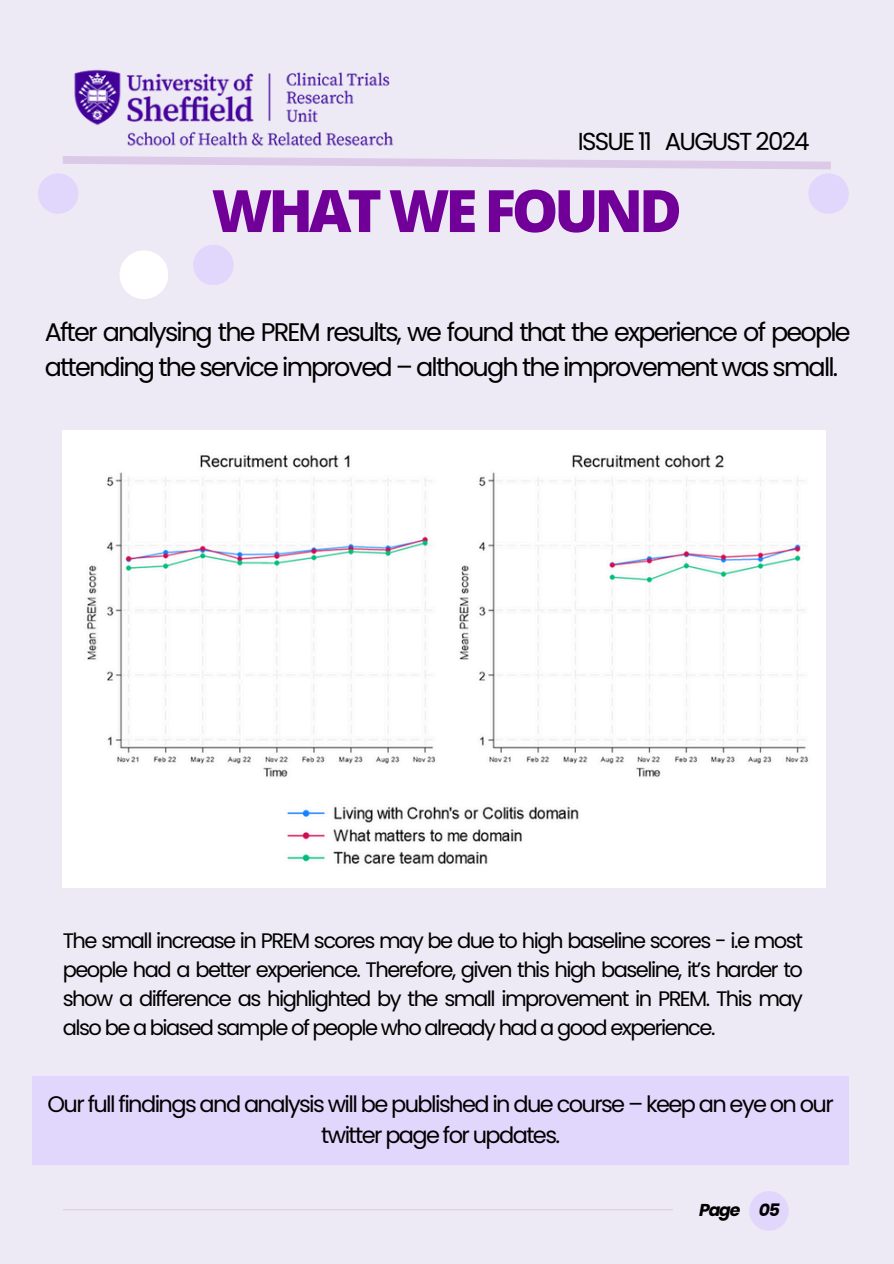
<style>
.page{position:relative;width:894px;height:1264px;background:#fff}
.page>*{position:absolute;margin:0;border:0;box-sizing:border-box;transform-origin:0 0}
.t1{font:800 58.5px "Open Sans";letter-spacing:-.07em;color:#700098}
.t2{font:25.5px/34.8px "Poppins";letter-spacing:-.07em;color:#000}
.t3{font:24.6px "Poppins";letter-spacing:-.07em;color:#000}
.t4{font:22.5px/30.3px "Poppins";letter-spacing:-.07em;color:#000;text-align:center}
.t5{font:21px/29.2px "Poppins";letter-spacing:-.07em;color:#000;text-align:justify}
.t6{font:italic 700 17.25px "Poppins";letter-spacing:-.07em;color:#000}
</style>
<div class="page">
<div style="left:0;top:0;width:893px;height:1263px;background:#eeeaf5"></div>
<svg style="left:63px;top:156px;width:768px;height:14px"></svg>
<hr style="left:63px;top:1209px;width:609px;height:1px;background:#700098">
<div style="left:749px;top:1191px;width:39px;height:39px;background:#e1d6fc;border-radius:50%"></div>
<div style="left:38px;top:173px;width:40px;height:41px;background:#e1d6fc;border-radius:50%"></div>
<div style="left:808px;top:173px;width:40px;height:41px;background:#e1d6fc;border-radius:50%"></div>
<img style="left:74px;top:69px;width:320px;height:77px">
<img style="left:63px;top:430px;width:761px;height:457px">
<div style="left:32px;top:1075px;width:816px;height:89px;background:#e1d6fc"></div>
<div style="left:119px;top:250px;width:49px;height:49px;background:#fff;border-radius:50%"></div>
<div style="left:193px;top:245px;width:40px;height:40px;background:#e1d6fc;border-radius:50%"></div>
<h4 class="t3" style="left:577px;top:124px;width:233px">ISSUE 11 AUGUST 2024</h4>
<p class="t1" style="left:211px;top:169px;width:471px">WHAT WE FOUND</p>
<h4 class="t2" style="left:45px;top:314px;width:807px">After analysing the PREM results, we found that the experience of people attending the service improved – although the improvement was small.</h4>
<p class="t5" style="left:63px;top:925px;width:741px">The small increase in PREM scores may be due to high baseline scores - i.e most people had a better experience. Therefore, given this high baseline, it’s harder to show a difference as highlighted by the small improvement in PREM. This may also be a biased sample of people who already had a good experience.</p>
<p class="t4" style="left:48px;top:1089px;width:787px">Our full findings and analysis will be published in due course – keep an eye on our twitter page for updates.</p>
<h1 class="t6" style="left:699px;top:1197px;width:43px">Page</h1>
<h3 class="t6" style="left:758px;top:1197px;width:23px">05</h3>
</div>
